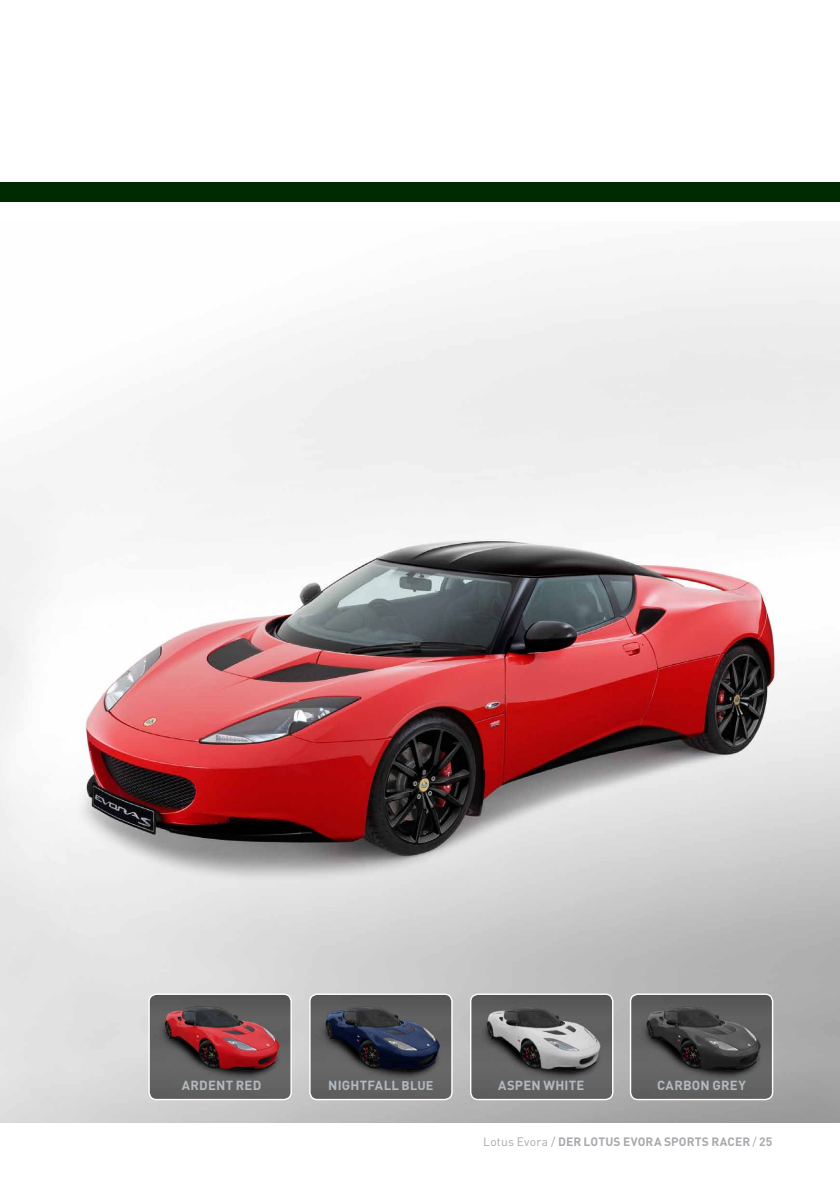
<style>
.page{position:relative;width:840px;height:1191px;background:#fff}
.page>*{position:absolute;margin:0;border:0;box-sizing:border-box;transform-origin:0 0}
.t1{font:700 13px "DINOT";letter-spacing:.02em;color:#b1bac0}
.t2{font:700 12.4px "DINOT";color:#b1bac0}
.t3{font:700 12px "DINOT";letter-spacing:.01em;color:#a7a9ac}
.s1{font-weight:400}
</style>
<div class="page">
<img style="left:0;top:265px;width:839px;height:857px">
<div style="left:0;top:182px;width:839px;height:20px;background:#002a00"></div>
<img style="left:149px;top:994px;width:142px;height:105px">
<div style="left:148px;top:993px;width:144px;height:107px;border:1px solid #fff;border-radius:7px"></div>
<img style="left:470px;top:994px;width:142px;height:105px">
<div style="left:469px;top:993px;width:144px;height:107px;border:1px solid #fff;border-radius:7px"></div>
<img style="left:310px;top:994px;width:141px;height:105px">
<div style="left:309px;top:993px;width:143px;height:107px;border:1px solid #fff;border-radius:7px"></div>
<img style="left:630px;top:994px;width:142px;height:105px">
<div style="left:629px;top:993px;width:143px;height:107px;border:1px solid #fff;border-radius:7px"></div>
<p class="t1" style="left:182px;top:1077px;width:18px">ARDENT</p>
<p class="t1" style="left:236px;top:1077px;width:18px">RED</p>
<p class="t1" style="left:328px;top:1077px;width:18px">NIGHTFALL</p>
<p class="t2" style="left:401px;top:1077px;width:17px">BLUE</p>
<p class="t1" style="left:498px;top:1077px;width:19px">ASPEN</p>
<p class="t1" style="left:543px;top:1077px;width:20px">WHITE</p>
<p class="t1" style="left:656px;top:1077px;width:18px">CARBON</p>
<p class="t1" style="left:712px;top:1077px;width:35px">GREY</p>
<p class="t3" style="left:483px;top:1133px;width:290px"><span class="s1">Lotus Evora /</span> DER LOTUS EVORA SPORTS RACER <span class="s1">/</span> 25</p>
</div>
